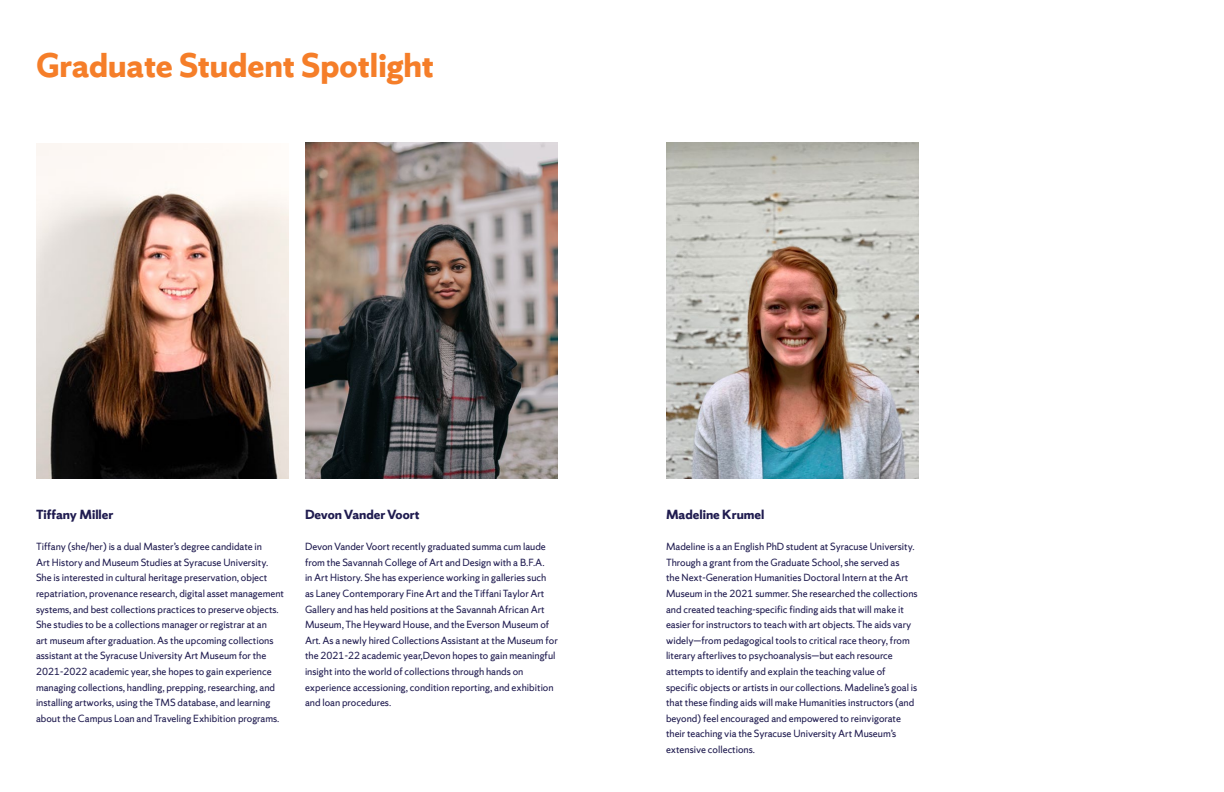
<style>
.page{position:relative;width:1224px;height:792px;background:#fff}
.page>*{position:absolute;margin:0;border:0;box-sizing:border-box;transform-origin:0 0}
.t1{font:700 36px "Sherman Sans";color:#f57e29}
.t2{font:700 14px "Sherman Sans";color:#201c50}
.t3{font:11px/15.6px "Sherman Sans";color:#201c50}
</style>
<div class="page">
<img style="left:36px;top:143px;width:253px;height:336px">
<img style="left:306px;top:143px;width:252px;height:335px">
<img style="left:666px;top:142px;width:252px;height:336px">
<h1 class="t1" style="left:36px;top:43px;width:400px">Graduate Student Spotlight</h1>
<p class="t2" style="left:36px;top:506px;width:79px">Tiffany Miller</p>
<p class="t3" style="left:36px;top:539px;width:250px">Tiffany (she/her) is a dual Master’s degree candidate in<br>Art History and Museum Studies at Syracuse University.<br>She is interested in cultural heritage preservation, object repatriation, provenance research, digital asset management systems, and best collections practices to preserve objects.<br>She studies to be a collections manager or registrar at an<br>art museum after graduation. As the upcoming collections assistant at the Syracuse University Art Museum for the 2021-2022 academic year, she hopes to gain experience managing collections, handling, prepping, researching, and installing artworks, using the TMS database, and learning about the Campus Loan and Traveling Exhibition programs.</p>
<p class="t2" style="left:305px;top:506px;width:116px">Devon Vander Voort</p>
<p class="t3" style="left:305px;top:539px;width:254px">Devon Vander Voort recently graduated summa cum laude from the Savannah College of Art and Design with a B.F.A.<br>in Art History. She has experience working in galleries such as Laney Contemporary Fine Art and the Tiffani Taylor Art Gallery and has held positions at the Savannah African Art Museum, The Heyward House, and the Everson Museum of Art. As a newly hired Collections Assistant at the Museum for the 2021-22 academic year,Devon hopes to gain meaningful insight into the world of collections through hands on experience accessioning, condition reporting, and exhibition and loan procedures.</p>
<p class="t2" style="left:666px;top:506px;width:100px">Madeline Krumel</p>
<p class="t3" style="left:666px;top:539px;width:253px">Madeline is a an English PhD student at Syracuse University.<br>Through a grant from the Graduate School, she served as<br>the Next-Generation Humanities Doctoral Intern at the Art Museum in the 2021 summer. She researched the collections and created teaching-specific finding aids that will make it easier for instructors to teach with art objects. The aids vary widely—from pedagogical tools to critical race theory, from literary afterlives to psychoanalysis—but each resource attempts to identify and explain the teaching value of specific objects or artists in our collections. Madeline’s goal is that these finding aids will make Humanities instructors (and beyond) feel encouraged and empowered to reinvigorate their teaching via the Syracuse University Art Museum’s extensive collections.</p>
</div>
